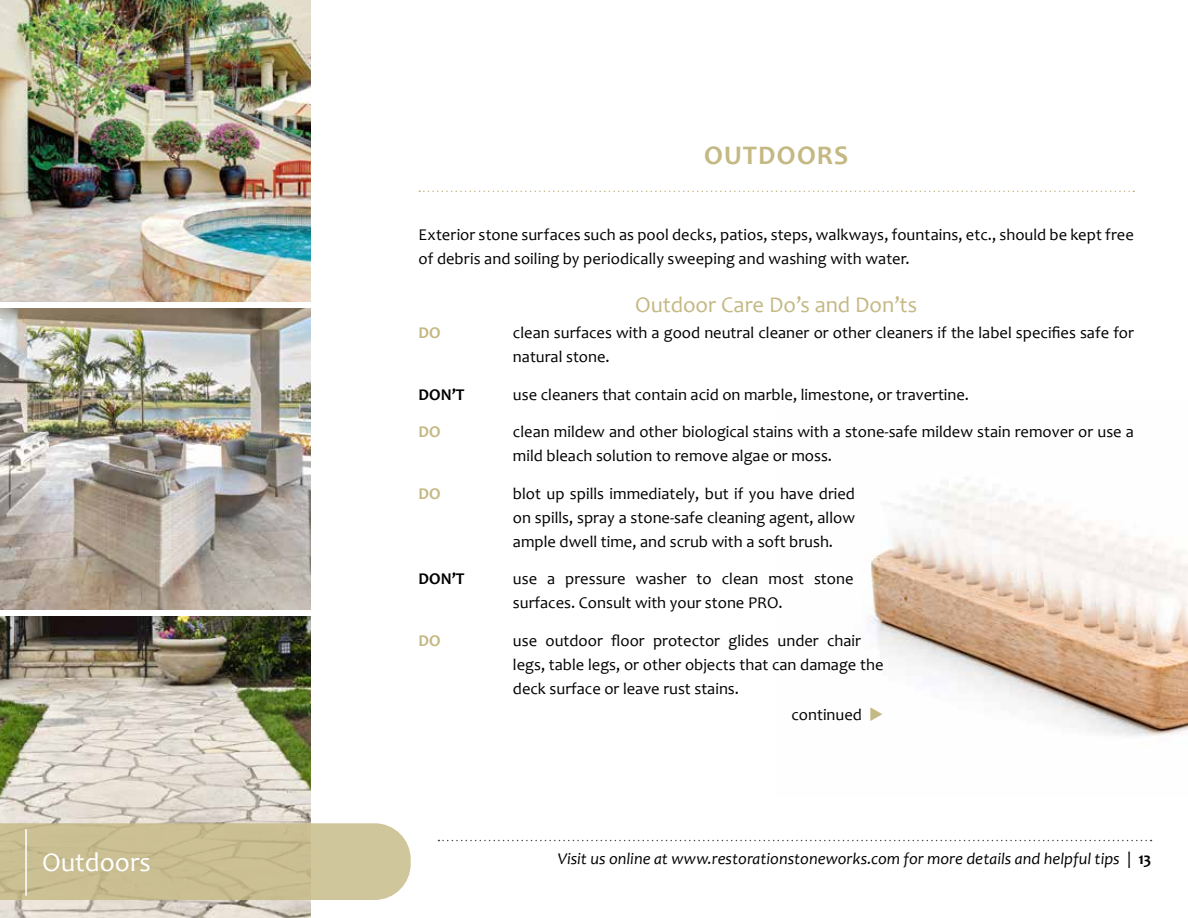
<style>
.page{position:relative;width:1188px;height:918px;background:#fff}
.page>*{position:absolute;margin:0;border:0;box-sizing:border-box;transform-origin:0 0}
.t1{font:27px "Candara";color:#fff}
.t2{font:700 27px "Candara";letter-spacing:.04em;color:#c4b883}
.t3{font:22.5px "Candara";color:#c4b883}
.t4{font:16.5px/24px "Candara";color:#000}
.t5{font:italic 16.5px "Candara";color:#000}
.t6{font:700 16.5px "Candara";letter-spacing:.005em;color:#000}
.t7{font:700 16.5px "Candara";letter-spacing:.01em;color:#c4b883}
.s1{color:#c4b883}
.s2{font-style:normal}
.s3{font-weight:700;font-style:normal}
</style>
<div class="page">
<svg style="left:438px;top:840px;width:714px;height:1px"></svg>
<img style="left:871px;top:477px;width:317px;height:260px">
<img style="left:0;top:616px;width:310px;height:302px">
<img style="left:0;top:308px;width:310px;height:302px">
<img style="left:0;top:0;width:310px;height:301px">
<svg style="left:0;top:823px;width:411px;height:77px;background:#cbc095"></svg>
<hr style="left:25px;top:829px;width:2px;height:67px;background:#fff">
<svg style="left:419px;top:191px;width:715px;height:1px"></svg>
<h1 class="t2" style="left:704px;top:139px;width:145px">OUTDOORS</h1>
<p class="t4" style="left:418px;top:223px;width:717px">Exterior stone surfaces such as pool decks, patios, steps, walkways, fountains, etc., should be kept free of debris and soiling by periodically sweeping and washing with water.</p>
<h2 class="t3" style="left:635px;top:291px;width:284px">Outdoor Care Do’s and Don’ts</h2>
<p class="t7" style="left:418px;top:323px;width:24px">DO</p>
<p class="t4" style="left:513px;top:321px;width:623px">clean surfaces with a good neutral cleaner or other cleaners if the label specifies safe for natural stone.</p>
<p class="t6" style="left:418px;top:384px;width:48px">DON’T</p>
<p class="t4" style="left:513px;top:382px;width:458px">use cleaners that contain acid on marble, limestone, or travertine.</p>
<p class="t7" style="left:418px;top:422px;width:24px">DO</p>
<p class="t4" style="left:513px;top:420px;width:623px">clean mildew and other biological stains with a stone-safe mildew stain remover or use a mild bleach solution to remove algae or moss.</p>
<p class="t7" style="left:418px;top:483px;width:24px">DO</p>
<p class="t4" style="left:513px;top:481px;width:344px;text-align:justify">blot up spills immediately, but if you have dried on spills, spray a stone-safe cleaning agent, allow ample dwell time, and scrub with a soft brush.</p>
<p class="t6" style="left:418px;top:569px;width:48px">DON’T</p>
<p class="t4" style="left:513px;top:567px;width:342px">use a pressure washer to clean most stone surfaces. Consult with your stone PRO.</p>
<p class="t7" style="left:418px;top:630px;width:24px">DO</p>
<p class="t4" style="left:513px;top:628px;width:372px">use outdoor floor protector glides under chair legs, table legs, or other objects that can damage the deck surface or leave rust stains.</p>
<p class="t4" style="left:792px;top:703px;width:94px">continued <span class="s1">◆</span></p>
<h1 class="t1" style="left:42px;top:846px;width:110px">Outdoors</h1>
<p class="t5" style="left:558px;top:848px;width:595px">Visit us online at www.restorationstoneworks.com for more details and helpful tips <span class="s2">|</span> <span class="s3">13</span></p>
</div>
